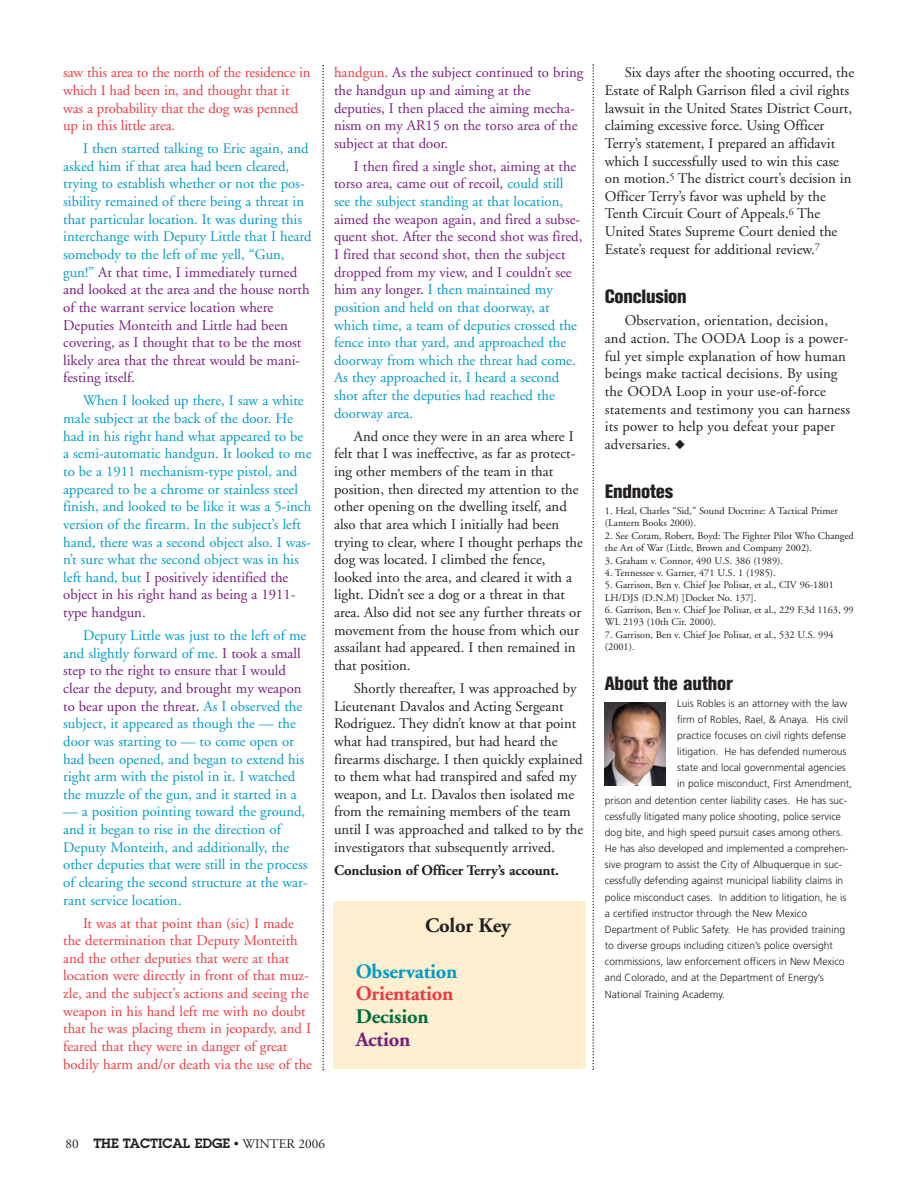
<style>
.page{position:relative;width:905px;height:1188px;background:#fff}
.page>*{position:absolute;margin:0;border:0;box-sizing:border-box;transform-origin:0 0}
.t1{font:700 20.55px "Adobe Garamond";letter-spacing:-.01em;color:#009bc8}
.t2{font:700 20.55px "Adobe Garamond";letter-spacing:-.01em;color:#ee3a41}
.t3{font:700 20.55px "Adobe Garamond";letter-spacing:-.01em;color:#231f20}
.t4{font:700 20.55px "Adobe Garamond";letter-spacing:-.01em;color:#006f3c}
.t5{font:700 20.55px "Adobe Garamond";letter-spacing:-.01em;color:#781d7d}
.t6{font:800 condensed 19.05px "Akzidenz Grotesk BE";letter-spacing:-.01em;color:#231f20}
.t7{font:14.7px/17.7px "Adobe Garamond";color:#009bc8}
.t8{font:14.7px/17.7px "Adobe Garamond";color:#231f20}
.t9{font:14.7px/17.7px "Adobe Garamond";color:#ee3a41}
.t10{font:14.7px/17.7px "Adobe Garamond";color:#781d7d}
.t11{font:700 14.7px "Adobe Garamond";letter-spacing:-.01em;color:#231f20}
.t12{font:600 13.2px "Lubalin Graph";color:#231f20}
.t13{font:300 10.35px "Frutiger";color:#231f20}
.t14{font:10.35px/12.3px "Adobe Garamond";color:#231f20}
.s1{color:#781d7d}
.s2{color:#ee3a41}
.s3{color:#009bc8}
.s4{font-family:"Adobe Garamond";font-weight:400}
</style>
<div class="page">
<svg style="left:592px;top:64px;width:2px;height:1006px"></svg>
<svg style="left:322px;top:65px;width:2px;height:1005px"></svg>
<img style="left:604px;top:703px;width:61px;height:82px">
<div style="left:333px;top:901px;width:253px;height:168px;background:#feefd0"></div>
<p class="t9" style="left:63px;top:65px;width:249px">saw this area to the north of the residence in which I had been in, and thought that it was a probability that the dog was penned up in this little area.</p>
<p class="t7" style="left:63px;top:141px;width:250px;text-indent:20px">I then started talking to Eric again, and asked him if that area had been cleared, trying to establish whether or not the pos&shy;sibility remained of there being a threat in that particular location. It was during this interchange with Deputy Little that I heard somebody to the left of me yell, “Gun, gun!” <span class="s1">At that time, I immediately turned and looked at the area and the house north of the warrant service location where Deputies Monteith and Little had been covering, as I thought that to be the most likely area that the threat would be mani&shy;festing itself.</span></p>
<p class="t7" style="left:63px;top:393px;width:250px;text-indent:20px">When I looked up there, I saw a white male subject at the back of the door. He had in his right hand what appeared to be a semi-automatic handgun. It looked to me to be a 1911 mechanism-type pistol, and appeared to be a chrome or stainless steel finish, and looked to be like it was a 5-inch version of the firearm. In the subject’s left hand, there was a second object also. I was&shy;n’t sure what the second object was in his left hand, but <span class="s1">I positively identified the object in his right hand as being a 1911- type handgun.</span></p>
<p class="t7" style="left:63px;top:628px;width:245px;text-indent:20px">Deputy Little was just to the left of me and slightly forward of me. <span class="s1">I took a small step to the right to ensure that I would clear the deputy, and brought my weapon to bear upon the threat.</span> As I observed the subject, it appeared as though the — the door was starting to — to come open or had been opened, and began to extend his right arm with the pistol in it. I watched the muzzle of the gun, and it started in a</p>
<p class="t7" style="left:63px;top:804px;width:246px">— a position pointing toward the ground, and it began to rise in the direction of Deputy Monteith, and additionally, the other deputies that were still in the process of clearing the second structure at the war&shy;rant service location.</p>
<p class="t9" style="left:63px;top:915px;width:250px;text-indent:20px">It was at that point than (sic) I made the determination that Deputy Monteith and the other deputies that were at that location were directly in front of that muz&shy;zle, and the subject’s actions and seeing the weapon in his hand left me with no doubt that he was placing them in jeopardy, and I feared that they were in danger of great bodily harm and/or death via the use of the</p>
<p class="t10" style="left:334px;top:65px;width:251px"><span class="s2">handgun.</span> As the subject continued to bring the handgun up and aiming at the deputies, I then placed the aiming mecha&shy;nism on my AR15 on the torso area of the subject at that door.</p>
<p class="t10" style="left:334px;top:159px;width:244px;text-indent:20px">I then fired a single shot, aiming at the torso area, came out of recoil, <span class="s3">could still see the subject standing at that location,</span></p>
<p class="t7" style="left:334px;top:212px;width:250px"><span class="s1">aimed the weapon again, and fired a subse&shy;quent shot. After the second shot was fired, I fired that second shot, then the subject dropped from my view, and I couldn’t see him any longer.</span> I then maintained my position and held on that doorway, at which time, a team of deputies crossed the fence into that yard, and approached the doorway from which the threat had come.<br>As they approached it, I heard a second shot after the deputies had reached the doorway area.</p>
<p class="t8" style="left:334px;top:429px;width:250px;text-indent:20px">And once they were in an area where I felt that I was ineffective, as far as protect&shy;ing other members of the team in that position, then directed my attention to the other opening on the dwelling itself, and also that area which I initially had been trying to clear, where I thought perhaps the dog was located. I climbed the fence, looked into the area, and cleared it with a light. Didn’t see a dog or a threat in that area. Also did not see any further threats or movement from the house from which our assailant had appeared. I then remained in that position.</p>
<p class="t8" style="left:334px;top:681px;width:251px;text-indent:20px">Shortly thereafter, I was approached by Lieutenant Davalos and Acting Sergeant Rodriguez. They didn’t know at that point what had transpired, but had heard the firearms discharge. I then quickly explained to them what had transpired and safed my weapon, and Lt. Davalos then isolated me from the remaining members of the team until I was approached and talked to by the investigators that subsequently arrived.</p>
<p class="t11" style="left:334px;top:864px;width:226px">Conclusion of Officer Terry’s account.</p>
<h1 class="t3" style="left:425px;top:917px;width:87px">Color Key</h1>
<h1 class="t1" style="left:356px;top:963px;width:103px">Observation</h1>
<h1 class="t2" style="left:356px;top:986px;width:99px">Orientation</h1>
<h1 class="t4" style="left:356px;top:1009px;width:74px">Decision</h1>
<h1 class="t5" style="left:356px;top:1032px;width:56px">Action</h1>
<p class="t8" style="left:605px;top:65px;width:251px;text-indent:20px">Six days after the shooting occurred, the Estate of Ralph Garrison filed a civil rights lawsuit in the United States District Court, claiming excessive force. Using Officer Terry’s statement, I prepared an affidavit which I successfully used to win this case on motion.<sup>5</sup> The district court’s decision in Officer Terry’s favor was upheld by the Tenth Circuit Court of Appeals.<sup>6</sup> The United States Supreme Court denied the Estate’s request for additional review.<sup>7</sup></p>
<p class="t6" style="left:605px;top:289px;width:83px">Conclusion</p>
<p class="t8" style="left:605px;top:313px;width:247px;text-indent:20px">Observation, orientation, decision, and action. The OODA Loop is a power&shy;ful yet simple explanation of how human beings make tactical decisions. By using the OODA Loop in your use-of-force statements and testimony you can harness its power to help you defeat your paper adversaries. ◆</p>
<p class="t6" style="left:605px;top:484px;width:70px">Endnotes</p>
<p class="t14" style="left:605px;top:506px;width:235px">1. Heal, Charles “Sid,” Sound Doctrine: A Tactical Primer (Lantern Books 2000).</p>
<p class="t14" style="left:605px;top:530px;width:250px">2. See Coram, Robert, Boyd: The Fighter Pilot Who Changed the Art of War (Little, Brown and Company 2002).</p>
<p class="t14" style="left:605px;top:555px;width:180px">3. Graham v. Connor, 490 U.S. 386 (1989).</p>
<p class="t14" style="left:605px;top:567px;width:172px">4. Tennessee v. Garner, 471 U.S. 1 (1985).</p>
<p class="t14" style="left:605px;top:580px;width:230px">5. Garrison, Ben v. Chief Joe Polisar, et al., CIV 96-1801<br>LH/DJS (D.N.M) [Docket No. 137].</p>
<p class="t14" style="left:605px;top:604px;width:250px">6. Garrison, Ben v. Chief Joe Polisar, et al., 229 F.3d 1163, 99<br>WL 2193 (10th Cir. 2000).</p>
<p class="t14" style="left:605px;top:629px;width:230px">7. Garrison, Ben v. Chief Joe Polisar, et al., 532 U.S. 994 (2001).</p>
<p class="t6" style="left:605px;top:677px;width:129px">About the author</p>
<p class="t13" style="left:677px;top:699px;width:172px">Luis Robles is an attorney with the law</p>
<p class="t13" style="left:677px;top:715px;width:172px">firm of Robles, Rael, &amp; Anaya. His civil</p>
<p class="t13" style="left:677px;top:731px;width:170px">practice focuses on civil rights defense</p>
<p class="t13" style="left:677px;top:747px;width:171px">litigation. He has defended numerous</p>
<p class="t13" style="left:677px;top:763px;width:170px">state and local governmental agencies</p>
<p class="t13" style="left:677px;top:780px;width:176px">in police misconduct, First Amendment,</p>
<p class="t13" style="left:605px;top:796px;width:244px">prison and detention center liability cases. He has suc-</p>
<p class="t13" style="left:605px;top:812px;width:238px">cessfully litigated many police shooting, police service</p>
<p class="t13" style="left:605px;top:828px;width:239px">dog bite, and high speed pursuit cases among others.</p>
<p class="t13" style="left:605px;top:844px;width:245px">He has also developed and implemented a comprehen-</p>
<p class="t13" style="left:605px;top:860px;width:239px">sive program to assist the City of Albuquerque in suc-</p>
<p class="t13" style="left:605px;top:877px;width:240px">cessfully defending against municipal liability claims in</p>
<p class="t13" style="left:605px;top:893px;width:243px">police misconduct cases. In addition to litigation, he is</p>
<p class="t13" style="left:605px;top:909px;width:204px">a certified instructor through the New Mexico</p>
<p class="t13" style="left:605px;top:925px;width:242px">Department of Public Safety. He has provided training</p>
<p class="t13" style="left:605px;top:941px;width:229px">to diverse groups including citizen’s police oversight</p>
<p class="t13" style="left:605px;top:957px;width:241px">commissions, law enforcement officers in New Mexico</p>
<p class="t13" style="left:605px;top:974px;width:220px">and Colorado, and at the Department of Energy’s</p>
<p class="t13" style="left:605px;top:990px;width:121px">National Training Academy.</p>
<p class="t12" style="left:66px;top:1138px;width:261px"><span class="s4">80</span> THE TACTICAL EDGE <span class="s4">• WINTER 2006</span></p>
</div>
